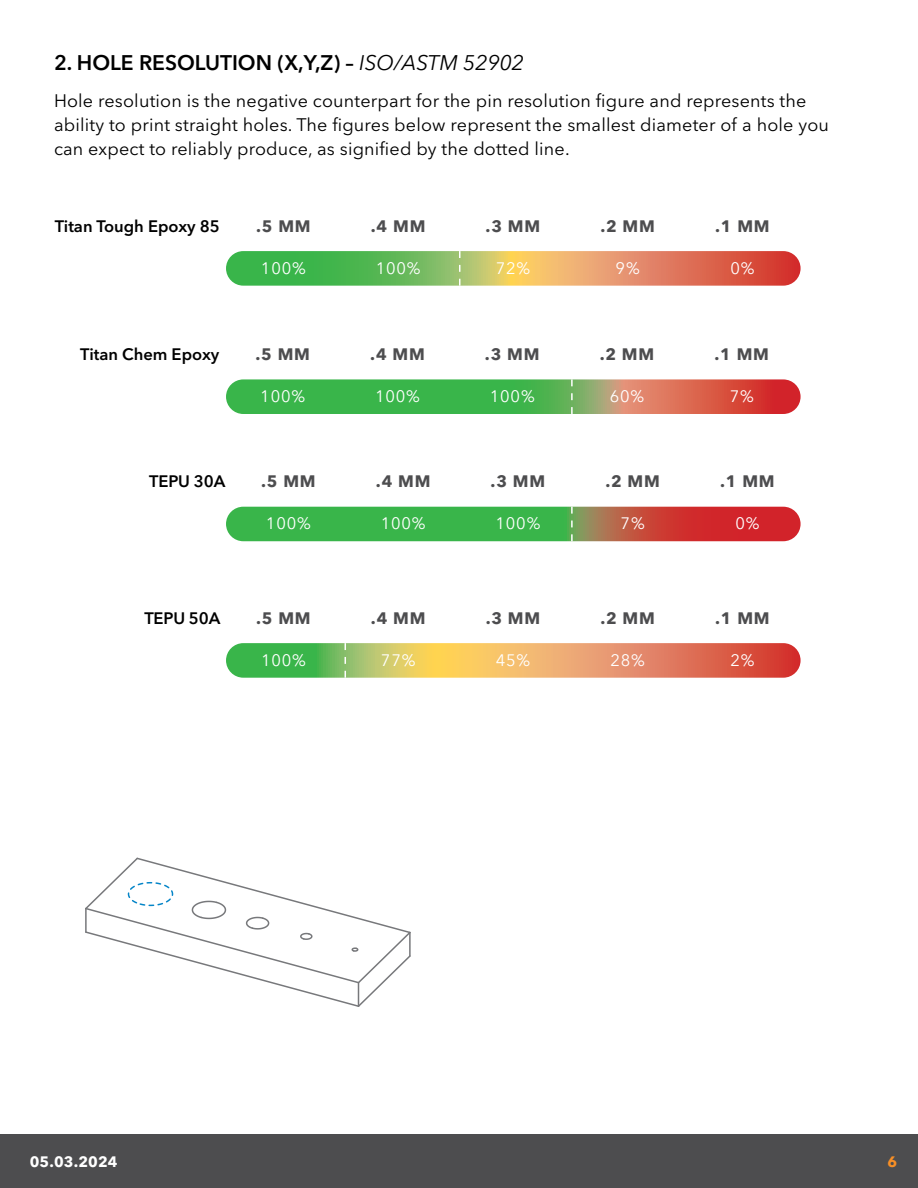
<style>
.page{position:relative;width:918px;height:1188px;background:#fff}
.page>*{position:absolute;margin:0;border:0;box-sizing:border-box;transform-origin:0 0}
.t1{font:600 21px "Avenir Next LT Pro";color:#000}
.t2{font:18px/24px "Avenir Next LT Pro";letter-spacing:.01em;color:#000}
.t3{font:700 16.5px "Avenir Next LT Pro";letter-spacing:.05em;color:#4d4d4f}
.t4{font:16.5px "Avenir Next LT Pro";letter-spacing:.05em;color:#fff}
.t5{font:600 16.5px "Avenir Next LT Pro";color:#000}
.t6{font:700 15px "Avenir Next LT Pro";letter-spacing:.01em;color:#fff}
.t7{font:700 15px "Avenir Next LT Pro";color:#f78f26}
.s1{font-weight:400;font-style:italic}
</style>
<div class="page">
<div style="left:0;top:1134px;width:918px;height:54px;background:#4d4d4f"></div>
<svg style="left:226px;top:251px;width:575px;height:35px;background:#a89f5b"></svg>
<svg style="left:226px;top:643px;width:575px;height:35px;background:#c3a15e"></svg>
<svg style="left:226px;top:379px;width:575px;height:35px;background:#779850"></svg>
<svg style="left:226px;top:507px;width:575px;height:34px;background:#708742"></svg>
<svg style="left:459px;top:251px;width:1px;height:35px"></svg>
<svg style="left:345px;top:643px;width:1px;height:35px"></svg>
<svg style="left:571px;top:507px;width:2px;height:34px"></svg>
<svg style="left:571px;top:379px;width:2px;height:35px"></svg>
<svg style="left:85px;top:857px;width:326px;height:150px"></svg>
<p class="t1" style="left:54px;top:50px;width:472px">2. HOLE RESOLUTION (X,Y,Z) – <span class="s1">ISO/ASTM 52902</span></p>
<p class="t2" style="left:54px;top:89px;width:777px">Hole resolution is the negative counterpart for the pin resolution figure and represents the ability to print straight holes. The figures below represent the smallest diameter of a hole you can expect to reliably produce, as signified by the dotted line.</p>
<p class="t5" style="left:55px;top:216px;width:167px">Titan Tough Epoxy 85</p>
<p class="t3" style="left:256px;top:216px;width:56px">.5 MM</p>
<p class="t3" style="left:371px;top:216px;width:56px">.4 MM</p>
<p class="t3" style="left:486px;top:216px;width:56px">.3 MM</p>
<p class="t3" style="left:600px;top:216px;width:56px">.2 MM</p>
<p class="t3" style="left:715px;top:216px;width:56px">.1 MM</p>
<p class="t4" style="left:261px;top:258px;width:46px">100%</p>
<p class="t4" style="left:376px;top:258px;width:46px">100%</p>
<p class="t4" style="left:496px;top:258px;width:36px">72%</p>
<p class="t4" style="left:616px;top:258px;width:26px">9%</p>
<p class="t4" style="left:730px;top:258px;width:26px">0%</p>
<p class="t5" style="left:80px;top:344px;width:141px">Titan Chem Epoxy</p>
<p class="t3" style="left:255px;top:344px;width:56px">.5 MM</p>
<p class="t3" style="left:370px;top:344px;width:56px">.4 MM</p>
<p class="t3" style="left:485px;top:344px;width:56px">.3 MM</p>
<p class="t3" style="left:600px;top:344px;width:56px">.2 MM</p>
<p class="t3" style="left:715px;top:344px;width:56px">.1 MM</p>
<p class="t4" style="left:260px;top:386px;width:46px">100%</p>
<p class="t4" style="left:375px;top:386px;width:46px">100%</p>
<p class="t4" style="left:490px;top:386px;width:46px">100%</p>
<p class="t4" style="left:610px;top:386px;width:36px">60%</p>
<p class="t4" style="left:730px;top:386px;width:26px">7%</p>
<p class="t5" style="left:149px;top:472px;width:78px">TEPU 30A</p>
<p class="t3" style="left:261px;top:472px;width:56px">.5 MM</p>
<p class="t3" style="left:376px;top:472px;width:56px">.4 MM</p>
<p class="t3" style="left:491px;top:472px;width:56px">.3 MM</p>
<p class="t3" style="left:605px;top:472px;width:56px">.2 MM</p>
<p class="t3" style="left:720px;top:472px;width:56px">.1 MM</p>
<p class="t4" style="left:266px;top:514px;width:46px">100%</p>
<p class="t4" style="left:381px;top:514px;width:46px">100%</p>
<p class="t4" style="left:495px;top:514px;width:46px">100%</p>
<p class="t4" style="left:621px;top:514px;width:26px">7%</p>
<p class="t4" style="left:735px;top:514px;width:26px">0%</p>
<p class="t5" style="left:144px;top:608px;width:78px">TEPU 50A</p>
<p class="t3" style="left:256px;top:608px;width:56px">.5 MM</p>
<p class="t3" style="left:371px;top:608px;width:56px">.4 MM</p>
<p class="t3" style="left:486px;top:608px;width:56px">.3 MM</p>
<p class="t3" style="left:600px;top:608px;width:56px">.2 MM</p>
<p class="t3" style="left:715px;top:608px;width:56px">.1 MM</p>
<p class="t4" style="left:261px;top:650px;width:46px">100%</p>
<p class="t4" style="left:381px;top:650px;width:36px">77%</p>
<p class="t4" style="left:496px;top:650px;width:36px">45%</p>
<p class="t4" style="left:610px;top:650px;width:36px">28%</p>
<p class="t4" style="left:730px;top:650px;width:26px">2%</p>
<p class="t6" style="left:30px;top:1152px;width:89px">05.03.2024</p>
<p class="t7" style="left:887px;top:1152px;width:11px">6</p>
</div>
